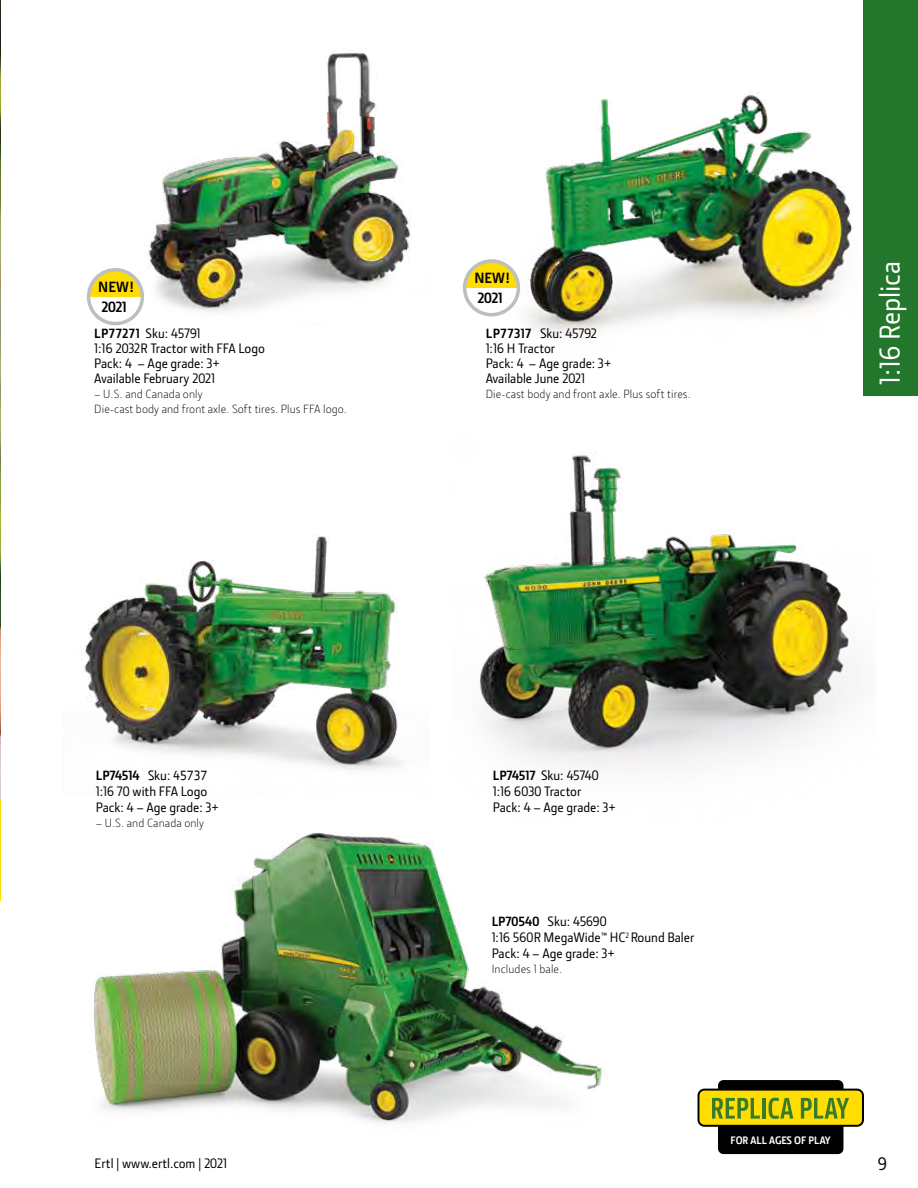
<style>
.page{position:relative;width:918px;height:1188px;background:#fff}
.page>*{position:absolute;margin:0;border:0;box-sizing:border-box;transform-origin:0 0}
.t1{font:500 28.5px "JD Sans Pro";color:#fff}
.t2{font:500 18px "JD Sans Pro";color:#000}
.t3{font:700 15px/19.6px "JD Sans Pro";letter-spacing:-.03em;color:#000}
.t4{font:500 13.5px/15px "JD Sans Pro";color:#000}
.t5{font:13.5px "JD Sans";color:#000}
.t6{font:300 12px/15px "JD Sans Pro";letter-spacing:.01em;color:#000}
.t7{font:700 10.95px "JD Sans";color:#fff}
.s1{font-weight:700}
.s2{font-family:"JD Sans Pro";font-weight:700}
</style>
<div class="page">
<img style="left:0;top:0;width:1px;height:801px">
<hr style="left:0;top:801px;width:1px;height:100px;background:#fd0">
<div style="left:863px;top:0;width:55px;height:395px;background:#23772d"></div>
<img style="left:84px;top:534px;width:345px;height:236px">
<img style="left:93px;top:833px;width:509px;height:290px">
<div style="left:718px;top:1080px;width:125px;height:74px;background:#000;border-radius:5px"></div>
<svg style="left:698px;top:1089px;width:166px;height:38px;background:#b9b00a"></svg>
<img style="left:479px;top:451px;width:373px;height:316px">
<svg style="left:88px;top:270px;width:39px;height:54px"></svg>
<div style="left:87px;top:268px;width:57px;height:57px;border:4px solid #bcbec0;border-radius:50%"></div>
<svg style="left:464px;top:262px;width:30px;height:50px"></svg>
<div style="left:463px;top:259px;width:57px;height:58px;border:4px solid #bcbec0;border-radius:50%"></div>
<img style="left:494px;top:91px;width:359px;height:243px">
<img style="left:127px;top:51px;width:284px;height:272px">
<p class="t3" style="left:98px;top:277px;width:38px">NEW!<br>2021</p>
<p class="t3" style="left:474px;top:268px;width:38px">NEW!<br>2021</p>
<p class="t4" style="left:486px;top:326px;width:127px"><span class="s1">LP77317</span> Sku: 45792<br>1:16 H Tractor<br>Pack: 4 – Age grade: 3+<br>Available June 2021</p>
<p class="t6" style="left:486px;top:387px;width:207px">Die-cast body and front axle. Plus soft tires.</p>
<p class="t4" style="left:94px;top:326px;width:172px"><span class="s1">LP77271</span> Sku: 45791<br>1:16 2032R Tractor with FFA Logo<br>Pack: 4 – Age grade: 3+<br>Available February 2021</p>
<p class="t6" style="left:94px;top:387px;width:254px">– U.S. and Canada only<br>Die-cast body and front axle. Soft tires. Plus FFA logo.</p>
<h1 class="t1" style="left:871px;top:385px;width:125px;rotate:-90deg">1:16 Replica</h1>
<p class="t5" style="left:96px;top:767px;width:113px"><span class="s2">LP74514</span> Sku: 45737</p>
<p class="t4" style="left:96px;top:783px;width:125px;line-height:16.2px">1:16 70 with FFA Logo<br>Pack: 4 – Age grade: 3+</p>
<p class="t6" style="left:96px;top:816px;width:110px">– U.S. and Canada only</p>
<p class="t4" style="left:493px;top:767px;width:125px;line-height:16.2px"><span class="s1">LP74517</span> Sku: 45740<br>1:16 6030 Tractor<br>Pack: 4 – Age grade: 3+</p>
<p class="t4" style="left:492px;top:913px;width:204px;line-height:16.2px"><span class="s1">LP70540</span> Sku: 45690<br>1:16 560R MegaWide™ HC<sup>2</sup> Round Baler<br>Pack: 4 – Age grade: 3+</p>
<p class="t6" style="left:492px;top:961px;width:72px">Includes 1 bale.</p>
<p class="t7" style="left:731px;top:1133px;width:102px">FOR ALL AGES OF PLAY</p>
<p class="t4" style="left:94px;top:1156px;width:134px">Ertl | www.ertl.com | 2021</p>
<h2 class="t2" style="left:878px;top:1152px;width:11px">9</h2>
</div>
